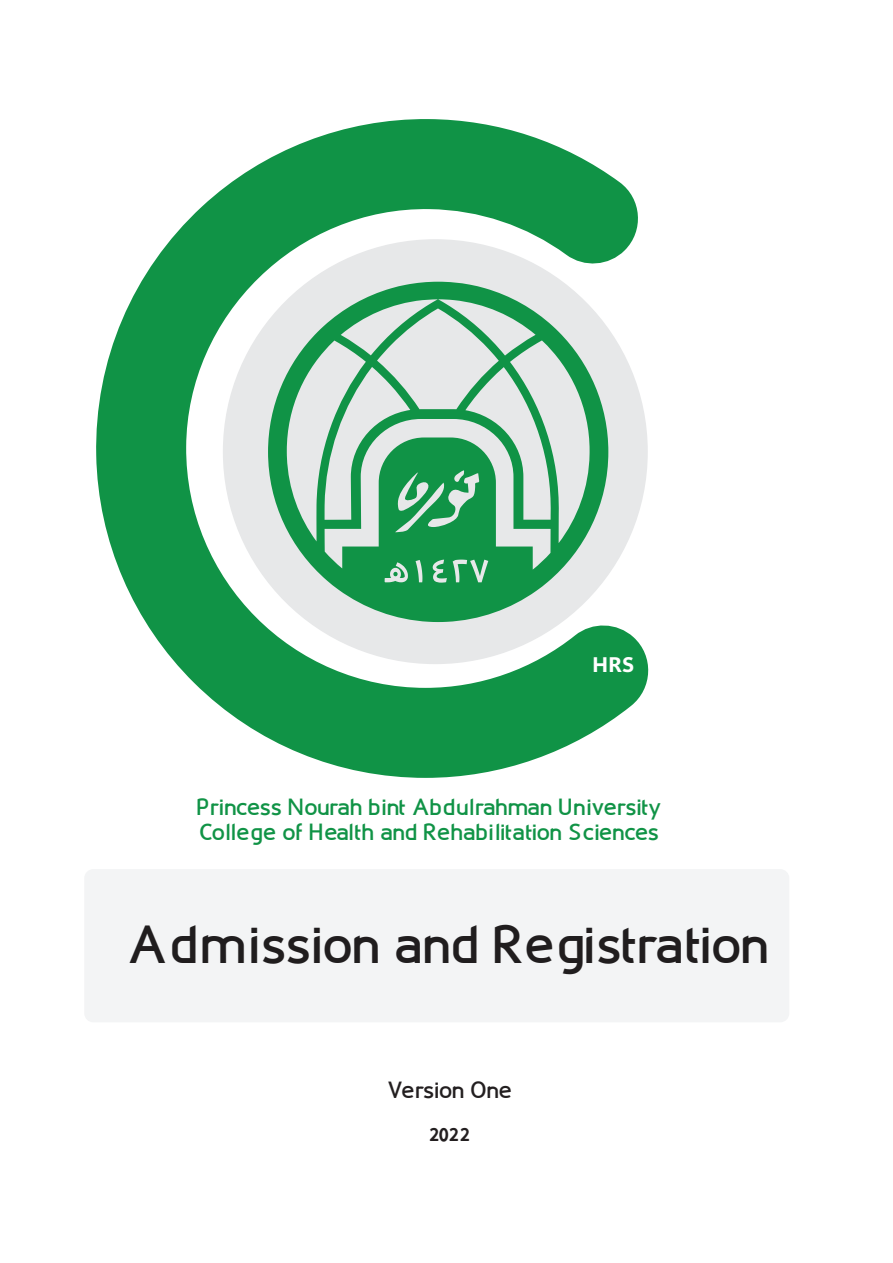
<style>
.page{position:relative;width:893px;height:1263px;background:#fff}
.page>*{position:absolute;margin:0;border:0;box-sizing:border-box;transform-origin:0 0}
.t1{font:700 48px "PNU";letter-spacing:-.05em;color:#201d1e}
.t2{font:700 21px/25.2px "PNU";letter-spacing:-.05em;color:#109346}
.t3{font:700 21px/43.2px "PNU";letter-spacing:-.05em;color:#231f20;text-align:center}
.t4{font:21px "Segoe UI Variable";color:#fff}
</style>
<div class="page">
<svg style="left:96px;top:119px;width:553px;height:659px;fill:#109346"></svg>
<div style="left:223px;top:239px;width:425px;height:425px;background:#e7e8e9;border-radius:50%"></div>
<div style="left:84px;top:869px;width:705px;height:153px;background:#f3f4f5;border-radius:9px"></div>
<svg style="left:268px;top:282px;width:340px;height:340px"></svg>
<svg style="left:393px;top:572px;width:5px;height:4px"></svg>
<p class="t4" style="left:592px;top:650px;width:43px">HRS</p>
<p class="t2" style="left:196px;top:795px;width:468px">Princess Nourah bint Abdulrahman University<br>College of Health and Rehabilitation Sciences</p>
<h1 class="t1" style="left:126px;top:918px;width:646px">Admission and Registration</h1>
<p class="t3" style="left:387px;top:1069px;width:127px">Version One<br>2022</p>
</div>
